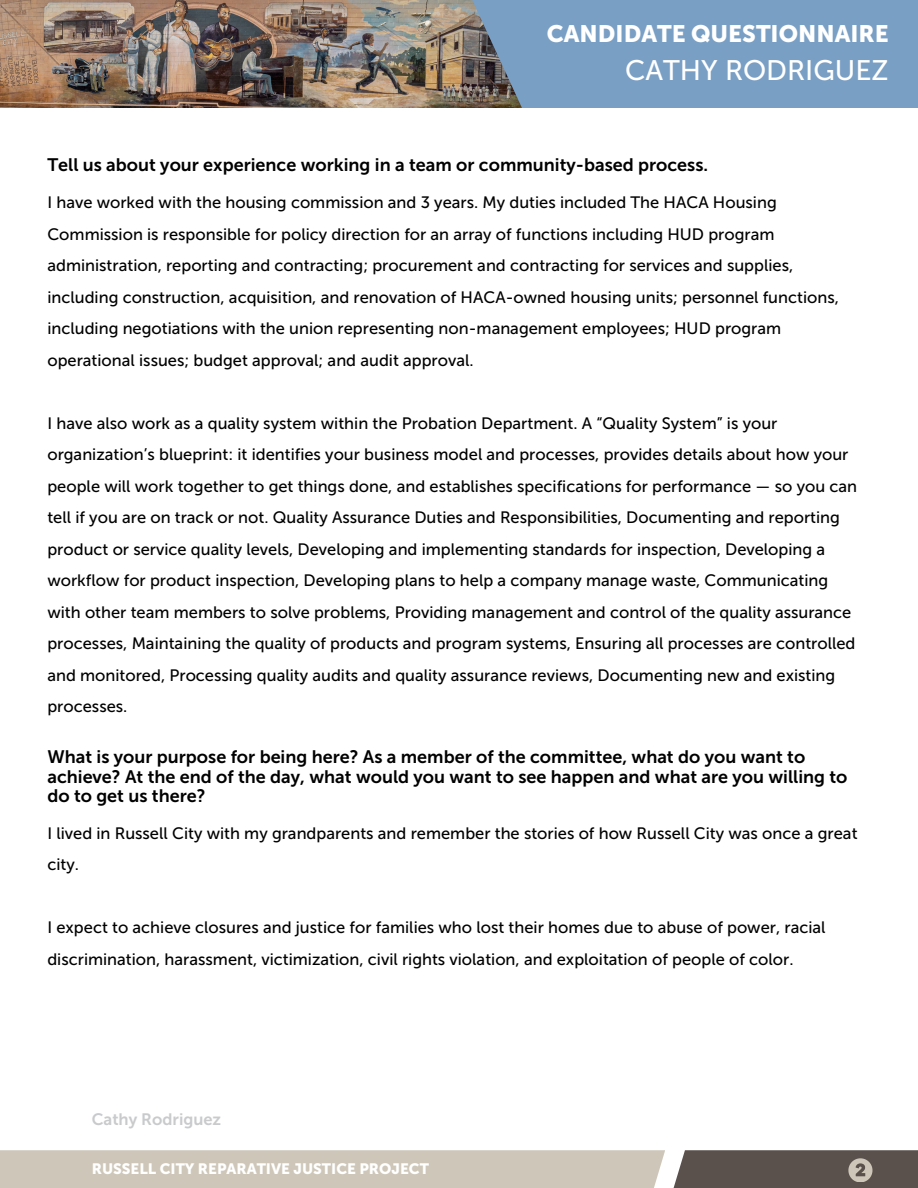
<style>
.page{position:relative;width:918px;height:1188px;background:#fff}
.page>*{position:absolute;margin:0;border:0;box-sizing:border-box;transform-origin:0 0}
.t1{font:28.2px "Museo Sans 500";color:#fff}
.t2{font:23.7px "Museo Sans 900";color:#fff}
.t3{font:18px/19.2px "Museo Sans 700";color:#000}
.t4{font:16.5px/31.5px "Museo Sans 500";color:#000}
.t5{font:16.5px "Museo Sans 700";color:#c9cacc}
.t6{font:15px "Museo Sans 900";color:#fff}
</style>
<div class="page">
<img style="left:0;top:0;width:459px;height:108px">
<div style="left:459px;top:0;width:459px;height:108px;background:#799fc4"></div>
<div style="left:0;top:1150px;width:665px;height:38px;background:#cec7b9"></div>
<svg style="left:622px;top:1150px;width:296px;height:38px;fill:#5b514c"></svg>
<svg style="left:848px;top:1158px;width:24px;height:24px"></svg>
<h3 class="t2" style="left:547px;top:20px;width:343px">CANDIDATE QUESTIONNAIRE</h3>
<h4 class="t1" style="left:625px;top:54px;width:265px">CATHY RODRIGUEZ</h4>
<p class="t3" style="left:47px;top:156px;width:662px">Tell us about your experience working in a team or community-based process.</p>
<h4 class="t4" style="left:47px;top:187px;width:793px">I have worked with the housing commission and 3 years. My duties included The HACA Housing Commission is responsible for policy direction for an array of functions including HUD program administration, reporting and contracting; procurement and contracting for services and supplies, including construction, acquisition, and renovation of HACA-owned housing units; personnel functions, including negotiations with the union representing non-management employees; HUD program operational issues; budget approval; and audit approval.</h4>
<h3 class="t4" style="left:47px;top:408px;width:811px">I have also work as a quality system within the Probation Department. A “Quality System” is your organization’s blueprint: it identifies your business model and processes, provides details about how your people will work together to get things done, and establishes specifications for performance — so you can tell if you are on track or not. Quality Assurance Duties and Responsibilities, Documenting and reporting product or service quality levels, Developing and implementing standards for inspection, Developing a workflow for product inspection, Developing plans to help a company manage waste, Communicating with other team members to solve problems, Providing management and control of the quality assurance processes, Maintaining the quality of products and program systems, Ensuring all processes are controlled and monitored, Processing quality audits and quality assurance reviews, Documenting new and existing processes.</h3>
<h4 class="t3" style="left:47px;top:748px;width:802px">What is your purpose for being here? As a member of the committee, what do you want to achieve? At the end of the day, what would you want to see happen and what are you willing to do to get us there?</h4>
<h3 class="t4" style="left:47px;top:817px;width:812px">I lived in Russell City with my grandparents and remember the stories of how Russell City was once a great city.</h3>
<h4 class="t4" style="left:47px;top:912px;width:780px">I expect to achieve closures and justice for families who lost their homes due to abuse of power, racial discrimination, harassment, victimization, civil rights violation, and exploitation of people of color.</h4>
<p class="t5" style="left:92px;top:1110px;width:131px">Cathy Rodriguez</p>
<p class="t6" style="left:92px;top:1160px;width:339px">RUSSELL CITY REPARATIVE JUSTICE PROJECT</p>
</div>
